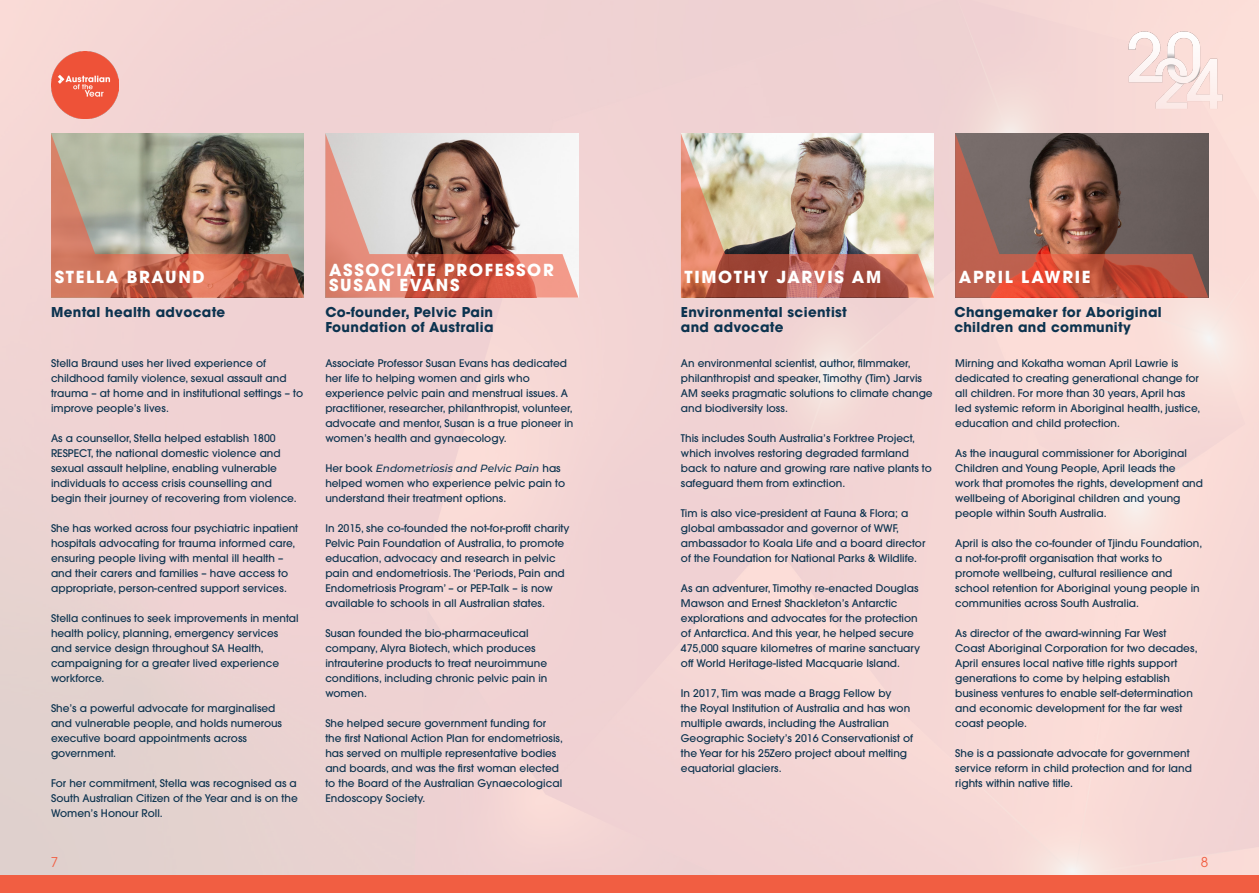
<style>
.page{position:relative;width:1259px;height:893px;background:#fff}
.page>*{position:absolute;margin:0;border:0;box-sizing:border-box;transform-origin:0 0}
.t1{font:700 16.5px/15px "ITC Avant Garde Pro";letter-spacing:.1em;color:#fff}
.t2{font:700 13.5px/15px "ITC Avant Garde Pro";letter-spacing:.025em;color:#0c334f}
.t3{font:13.5px "ITC Avant Garde Pro";color:#f15e42}
.t4{font:500 10.5px/15px "ITC Avant Garde Pro";color:#0c334f}
.t5{font:italic 500 10.5px "Montserrat";color:#0c334f}
.s1{font-family:"ITC Avant Garde Pro";font-style:normal}
</style>
<div class="page">
<img style="left:0;top:0;width:1259px;height:875px">
<div style="left:0;top:875px;width:1259px;height:18px;background:#f15e42"></div>
<img style="left:1124px;top:19px;width:102px;height:101px">
<img style="left:51px;top:51px;width:67px;height:67px">
<img style="left:51px;top:133px;width:253px;height:165px">
<svg style="left:325px;top:133px;width:253px;height:165px"></svg>
<img style="left:681px;top:133px;width:253px;height:165px">
<svg style="left:955px;top:133px;width:253px;height:165px;background:#8f5c50"></svg>
<h1 class="t1" style="left:55px;top:269px;width:151px">STELLA BRAUND</h1>
<h1 class="t1" style="left:329px;top:262px;width:226px">ASSOCIATE PROFESSOR<br>SUSAN EVANS</h1>
<h1 class="t1" style="left:684px;top:269px;width:198px">TIMOTHY JARVIS AM</h1>
<h1 class="t1" style="left:959px;top:269px;width:133px">APRIL LAWRIE</h1>
<p class="t2" style="left:51px;top:305px;width:176px">Mental health advocate</p>
<p class="t2" style="left:325px;top:305px;width:170px">Co-founder, Pelvic Pain<br>Foundation of Australia</p>
<p class="t2" style="left:681px;top:305px;width:168px">Environmental scientist and advocate</p>
<p class="t2" style="left:954px;top:305px;width:209px">Changemaker for Aboriginal children and community</p>
<p class="t4" style="left:51px;top:356px;width:254px">Stella Braund uses her lived experience of childhood family violence, sexual assault and trauma – at home and in institutional settings – to improve people’s lives.</p>
<p class="t4" style="left:51px;top:431px;width:247px">As a counsellor, Stella helped establish 1800<br>RESPECT, the national domestic violence and sexual assault helpline, enabling vulnerable individuals to access crisis counselling and begin their journey of recovering from violence.</p>
<p class="t4" style="left:51px;top:521px;width:249px">She has worked across four psychiatric inpatient hospitals advocating for trauma informed care, ensuring people living with mental ill health – and their carers and families – have access to appropriate, person-centred support services.</p>
<p class="t4" style="left:51px;top:611px;width:249px">Stella continues to seek improvements in mental health policy, planning, emergency services and service design throughout SA Health, campaigning for a greater lived experience workforce.</p>
<p class="t4" style="left:51px;top:701px;width:232px">She’s a powerful advocate for marginalised and vulnerable people, and holds numerous executive board appointments across government.</p>
<p class="t4" style="left:51px;top:776px;width:248px;text-align:justify">For her commitment, Stella was recognised as a South Australian Citizen of the Year and is on the Women’s Honour Roll.</p>
<p class="t4" style="left:325px;top:356px;width:249px">Associate Professor Susan Evans has dedicated her life to helping women and girls who experience pelvic pain and menstrual issues. A practitioner, researcher, philanthropist, volunteer, advocate and mentor, Susan is a true pioneer in women’s health and gynaecology.</p>
<p class="t5" style="left:325px;top:461px;width:237px"><span class="s1">Her book</span> Endometriosis and Pelvic Pain <span class="s1">has</span></p>
<p class="t4" style="left:325px;top:476px;width:241px">helped women who experience pelvic pain to understand their treatment options.</p>
<p class="t4" style="left:325px;top:521px;width:246px">In 2015, she co-founded the not-for-profit charity Pelvic Pain Foundation of Australia, to promote education, advocacy and research in pelvic pain and endometriosis. The ‘Periods, Pain and Endometriosis Program’ – or PEP-Talk – is now available to schools in all Australian states.</p>
<p class="t4" style="left:325px;top:626px;width:223px">Susan founded the bio-pharmaceutical company, Alyra Biotech, which produces intrauterine products to treat neuroimmune conditions, including chronic pelvic pain in women.</p>
<p class="t4" style="left:325px;top:716px;width:239px">She helped secure government funding for the first National Action Plan for endometriosis, has served on multiple representative bodies and boards, and was the first woman elected to the Board of the Australian Gynaecological Endoscopy Society.</p>
<p class="t4" style="left:681px;top:356px;width:253px">An environmental scientist, author, filmmaker, philanthropist and speaker, Timothy (Tim) Jarvis AM seeks pragmatic solutions to climate change and biodiversity loss.</p>
<p class="t4" style="left:681px;top:431px;width:252px">This includes South Australia’s Forktree Project, which involves restoring degraded farmland back to nature and growing rare native plants to safeguard them from extinction.</p>
<p class="t4" style="left:681px;top:506px;width:246px">Tim is also vice-president at Fauna &amp; Flora; a global ambassador and governor of WWF, ambassador to Koala Life and a board director of the Foundation for National Parks &amp; Wildlife.</p>
<p class="t4" style="left:681px;top:581px;width:241px">As an adventurer, Timothy re-enacted Douglas Mawson and Ernest Shackleton’s Antarctic explorations and advocates for the protection of Antarctica. And this year, he helped secure 475,000 square kilometres of marine sanctuary off World Heritage-listed Macquarie Island.</p>
<p class="t4" style="left:681px;top:686px;width:234px">In 2017, Tim was made a Bragg Fellow by<br>the Royal Institution of Australia and has won multiple awards, including the Australian Geographic Society’s 2016 Conservationist of the Year for his 25Zero project about melting equatorial glaciers.</p>
<p class="t4" style="left:955px;top:356px;width:247px">Mirning and Kokatha woman April Lawrie is dedicated to creating generational change for all children. For more than 30 years, April has led systemic reform in Aboriginal health, justice, education and child protection.</p>
<p class="t4" style="left:955px;top:446px;width:249px">As the inaugural commissioner for Aboriginal Children and Young People, April leads the<br>work that promotes the rights, development and wellbeing of Aboriginal children and young people within South Australia.</p>
<p class="t4" style="left:955px;top:536px;width:249px">April is also the co-founder of Tjindu Foundation, a not-for-profit organisation that works to promote wellbeing, cultural resilience and school retention for Aboriginal young people in communities across South Australia.</p>
<p class="t4" style="left:955px;top:626px;width:244px">As director of the award-winning Far West Coast Aboriginal Corporation for two decades, April ensures local native title rights support generations to come by helping establish business ventures to enable self-determination and economic development for the far west coast people.</p>
<p class="t4" style="left:955px;top:746px;width:238px">She is a passionate advocate for government service reform in child protection and for land rights within native title.</p>
<p class="t3" style="left:51px;top:854px;width:9px">7</p>
<p class="t3" style="left:1200px;top:854px;width:9px">8</p>
</div>
